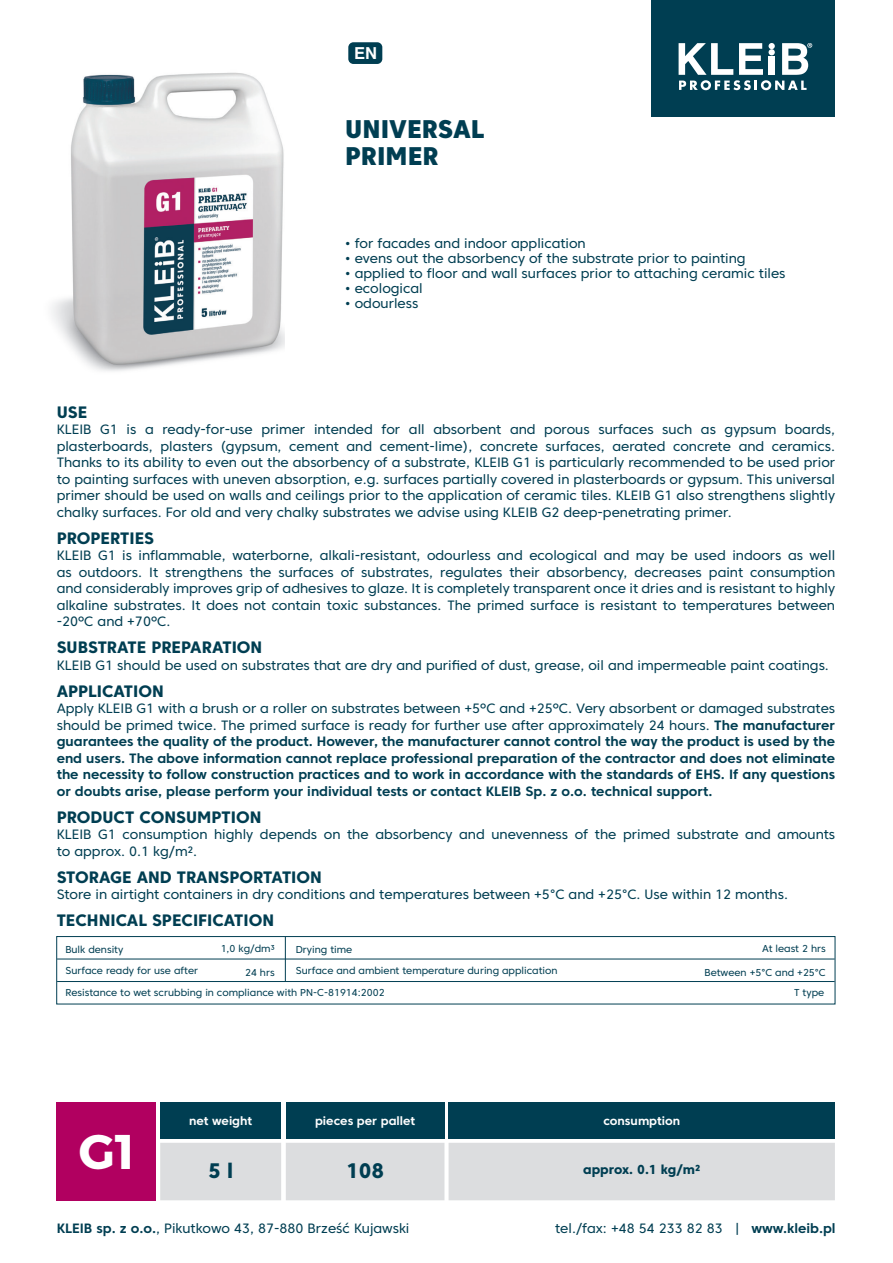
<style>
.page{position:relative;width:893px;height:1263px;background:#fff}
.page>*{position:absolute;margin:0;border:0;box-sizing:border-box;transform-origin:0 0}
.t1{font:700 48.6px "Montserrat";color:#fff}
.t2{font:800 25.5px/27px "Core Sans C 85";color:#003e52}
.t3{font:800 21px "Core Sans C 75";color:#003e52}
.t4{font:800 16.5px "Core Sans C 75";color:#003e52}
.t5{font:700 16.5px "Helvetica";color:#fff}
.t6{font:13.5px/16.5px "Core Sans C 45";color:#003e52;text-align:justify}
.t7{font:700 13.5px/16.5px "Core Sans C 65";color:#003e52;text-align:justify}
.t8{font:800 13.05px "Core Sans C 75";color:#003e52}
.t9{font:700 12px "Core Sans C 65";color:#fff}
.t10{font:10.05px/21.1px "Core Sans C 45";color:#003e52}
.s1{font-family:"Core Sans C 65";font-weight:700}
</style>
<div class="page">
<img style="left:51px;top:72px;width:234px;height:299px">
<div style="left:57px;top:1102px;width:99px;height:98px;background:#b10060"></div>
<div style="left:651px;top:0;width:184px;height:116px;background:#003e52"></div>
<svg style="left:679px;top:43px;width:133px;height:47px"></svg>
<hr style="left:285px;top:936px;width:1px;height:45px;background:#003e52">
<hr style="left:57px;top:958px;width:778px;height:1px;background:#003e52">
<hr style="left:57px;top:981px;width:778px;height:1px;background:#003e52">
<div style="left:56px;top:936px;width:779px;height:68px;border:1px solid #003e52"></div>
<div style="left:160px;top:1102px;width:121px;height:36px;background:#003e52"></div>
<div style="left:286px;top:1102px;width:158px;height:36px;background:#003e52"></div>
<div style="left:160px;top:1143px;width:675px;height:57px;background:#dcdddf"></div>
<div style="left:449px;top:1102px;width:386px;height:36px;background:#003e52"></div>
<div style="left:348px;top:42px;width:34px;height:22px;background:#003e52;border-radius:5px"></div>
<p class="t5" style="left:354px;top:40px;width:24px">EN</p>
<h2 class="t2" style="left:345px;top:115px;width:140px">UNIVERSAL<br>PRIMER</h2>
<p class="t6" style="left:345px;top:235px;width:242px">• for facades and indoor application</p>
<p class="t6" style="left:345px;top:250px;width:402px">• evens out the absorbency of the substrate prior to painting</p>
<p class="t6" style="left:345px;top:265px;width:442px">• applied to floor and wall surfaces prior to attaching ceramic tiles</p>
<p class="t6" style="left:345px;top:280px;width:79px">• ecological</p>
<p class="t6" style="left:345px;top:295px;width:75px">• odourless</p>
<p class="t4" style="left:57px;top:402px;width:32px">USE</p>
<p class="t6" style="left:57px;top:421px;width:780px">KLEIB G1 is a ready-for-use primer intended for all absorbent and porous surfaces such as gypsum boards, plasterboards, plasters (gypsum, cement and cement-lime), concrete surfaces, aerated concrete and ceramics.<br>Thanks to its ability to even out the absorbency of a substrate, KLEIB G1 is particularly recommended to be used prior to painting surfaces with uneven absorption, e.g. surfaces partially covered in plasterboards or gypsum. This universal primer should be used on walls and ceilings prior to the application of ceramic tiles. KLEIB G1 also strengthens slightly chalky surfaces. For old and very chalky substrates we advise using KLEIB G2 deep-penetrating primer.</p>
<p class="t4" style="left:57px;top:528px;width:99px">PROPERTIES</p>
<p class="t6" style="left:57px;top:547px;width:780px">KLEIB G1 is inflammable, waterborne, alkali-resistant, odourless and ecological and may be used indoors as well as outdoors. It strengthens the surfaces of substrates, regulates their absorbency, decreases paint consumption and considerably improves grip of adhesives to glaze. It is completely transparent once it dries and is resistant to highly alkaline substrates. It does not contain toxic substances. The primed surface is resistant to temperatures between -20ºC and +70ºC.</p>
<p class="t4" style="left:57px;top:637px;width:207px">SUBSTRATE PREPARATION</p>
<p class="t6" style="left:57px;top:657px;width:774px">KLEIB G1 should be used on substrates that are dry and purified of dust, grease, oil and impermeable paint coatings.</p>
<p class="t4" style="left:57px;top:681px;width:109px">APPLICATION</p>
<p class="t6" style="left:57px;top:700px;width:780px">Apply KLEIB G1 with a brush or a roller on substrates between +5ºC and +25ºC. Very absorbent or damaged substrates should be primed twice. The primed surface is ready for further use after approximately 24 hours. <span class="s1">The manufacturer</span></p>
<p class="t7" style="left:57px;top:733px;width:780px">guarantees the quality of the product. However, the manufacturer cannot control the way the product is used by the end users. The above information cannot replace professional preparation of the contractor and does not eliminate the necessity to follow construction practices and to work in accordance with the standards of EHS. If any questions or doubts arise, please perform your individual tests or contact KLEIB Sp. z o.o. technical support.</p>
<p class="t4" style="left:57px;top:807px;width:206px">PRODUCT CONSUMPTION</p>
<p class="t6" style="left:57px;top:826px;width:780px">KLEIB G1 consumption highly depends on the absorbency and unevenness of the primed substrate and amounts to approx. 0.1 kg/m².</p>
<p class="t4" style="left:57px;top:867px;width:267px">STORAGE AND TRANSPORTATION</p>
<p class="t6" style="left:57px;top:886px;width:733px">Store in airtight containers in dry conditions and temperatures between +5°C and +25°C. Use within 12 months.</p>
<p class="t4" style="left:57px;top:910px;width:219px">TECHNICAL SPECIFICATION</p>
<p class="t10" style="left:221px;top:937px;width:55px">1,0 kg/dm3</p>
<p class="t10" style="left:245px;top:961px;width:31px">24 hrs</p>
<p class="t10" style="left:296px;top:939px;width:263px">Drying time<br>Surface and ambient temperature during application</p>
<p class="t10" style="left:762px;top:937px;width:65px">At least 2 hrs</p>
<p class="t10" style="left:65px;top:939px;width:321px">Bulk density<br>Surface ready for use after<br>Resistance to wet scrubbing in compliance with PN-C-81914:2002</p>
<p class="t10" style="left:704px;top:961px;width:123px">Between +5°C and +25°C</p>
<p class="t10" style="left:794px;top:981px;width:32px">T type</p>
<h1 class="t1" style="left:79px;top:1121px;width:58px">G1</h1>
<p class="t9" style="left:189px;top:1113px;width:64px">net weight</p>
<h3 class="t3" style="left:208px;top:1157px;width:27px">5 l</h3>
<h3 class="t3" style="left:346px;top:1157px;width:40px">108</h3>
<p class="t9" style="left:315px;top:1113px;width:102px">pieces per pallet</p>
<p class="t9" style="left:603px;top:1113px;width:78px">consumption</p>
<p class="t8" style="left:583px;top:1161px;width:119px">approx. 0.1 kg/m²</p>
<p class="t6" style="left:57px;top:1220px;width:354px"><span class="s1">KLEIB sp. z o.o.</span>, Pikutkowo 43, 87-880 Brześć Kujawski</p>
<p class="t6" style="left:555px;top:1220px;width:282px">tel./fax: +48 54 233 82 83 | <span class="s1">www.kleib.pl</span></p>
</div>
